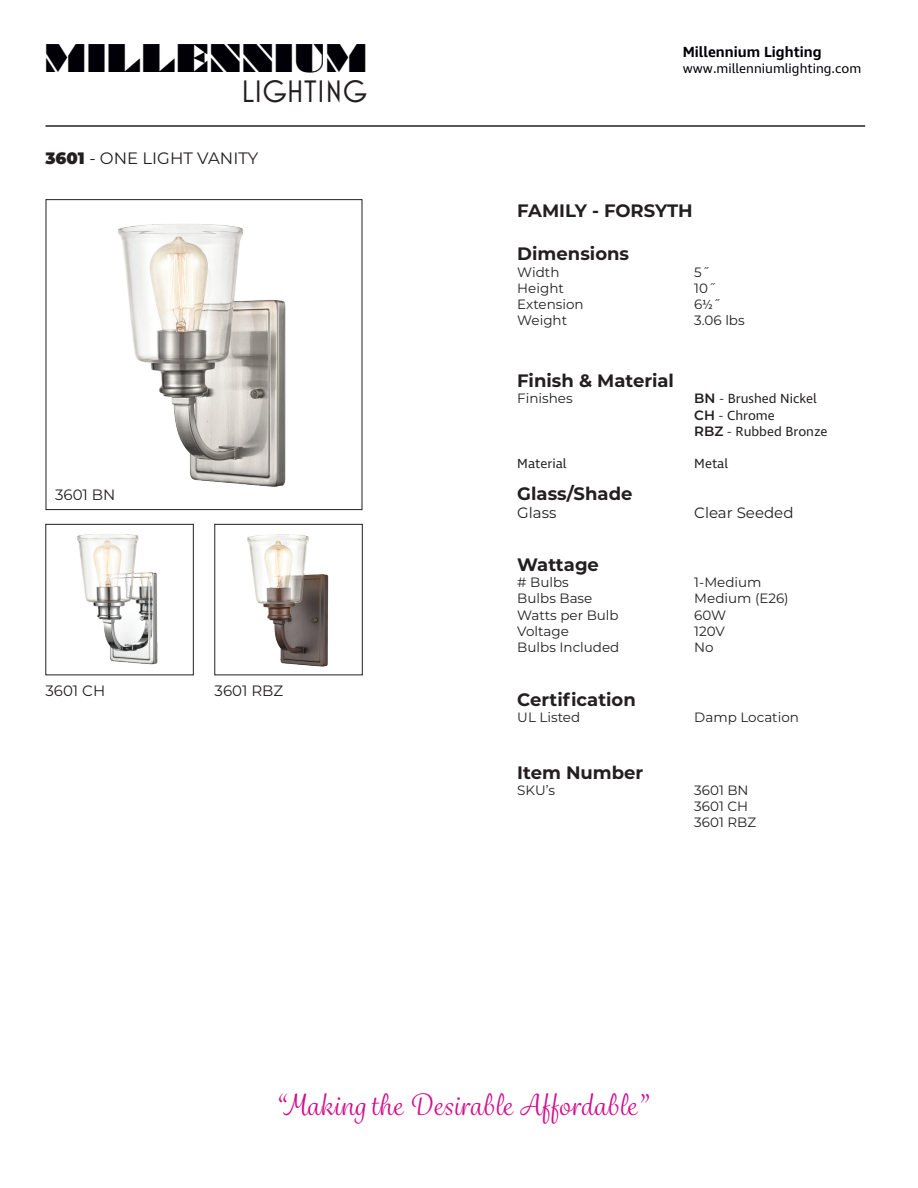
<style>
.page{position:relative;width:918px;height:1188px;background:#fff}
.page>*{position:absolute;margin:0;border:0;box-sizing:border-box;transform-origin:0 0}
.t1{font:36.45px "Braggadocio";color:#000006}
.t2{font:31.5px "Mostra Nuova";color:#231f20}
.t3{font:28.5px "Grafolita Script";letter-spacing:.025em;color:#d10f8c}
.t4{font:700 18px "Montserrat";color:#231f20}
.t5{font:16.5px "Montserrat";color:#231f20}
.t6{font:15px "Montserrat";color:#231f20}
.t7{font:600 15px "Ingra";color:#000006}
.t8{font:13.5px "Montserrat";color:#231f20}
.t9{font:13.5px "Ingra";color:#231f20}
.t10{font:13.5px "Ingra";color:#000006}
.s1{font-weight:900}
.s2{font-family:"Ingra"}
.s3{font-family:"Montserrat";font-weight:600}
.s4{font-family:"Montserrat"}
</style>
<div class="page">
<img style="left:118px;top:224px;width:168px;height:263px">
<div style="left:45px;top:199px;width:317px;height:311px;border:1px solid #231f20"></div>
<hr style="left:45px;top:125px;width:820px;height:2px;background:#231f20">
<img style="left:77px;top:534px;width:81px;height:131px">
<div style="left:46px;top:524px;width:148px;height:151px;border:1px solid #231f20"></div>
<img style="left:247px;top:534px;width:82px;height:133px">
<p class="t1" style="left:44px;top:36px;width:325px">MILLENNIUM</p>
<p class="t2" style="left:241px;top:73px;width:128px">LIGHTING</p>
<p class="t5" style="left:45px;top:147px;width:214px"><span class="s1">3601</span> - ONE LIGHT VANITY</p>
<p class="t6" style="left:55px;top:485px;width:62px">3601 BN</p>
<p class="t6" style="left:45px;top:680px;width:61px">3601 CH</p>
<p class="t6" style="left:215px;top:680px;width:70px">3601 RBZ</p>
<p class="t7" style="left:683px;top:42px;width:140px">Millennium Lighting</p>
<p class="t10" style="left:683px;top:60px;width:180px">www.millenniumlighting.com</p>
<p class="t4" style="left:517px;top:197px;width:177px">FAMILY - FORSYTH</p>
<p class="t4" style="left:517px;top:241px;width:113px">Dimensions</p>
<p class="t8" style="left:517px;top:263px;width:44px">Width</p>
<p class="t8" style="left:694px;top:263px;width:17px">5˝</p>
<p class="t8" style="left:517px;top:279px;width:48px">Height</p>
<p class="t8" style="left:694px;top:279px;width:23px">10˝</p>
<p class="t8" style="left:517px;top:295px;width:68px">Extension</p>
<p class="t8" style="left:694px;top:295px;width:28px">6<span class="s2">½</span>˝</p>
<p class="t8" style="left:517px;top:311px;width:51px">Weight</p>
<p class="t8" style="left:694px;top:311px;width:52px">3.06 lbs</p>
<p class="t4" style="left:517px;top:368px;width:158px">Finish &amp; Material</p>
<p class="t8" style="left:517px;top:389px;width:57px">Finishes</p>
<p class="t9" style="left:694px;top:390px;width:124px"><span class="s3">BN</span> <span class="s4">-</span> Brushed Nickel</p>
<p class="t9" style="left:694px;top:407px;width:82px"><span class="s3">CH</span> <span class="s4">-</span> Chrome</p>
<p class="t9" style="left:694px;top:423px;width:135px"><span class="s3">RBZ</span> <span class="s4">-</span> Rubbed Bronze</p>
<p class="t9" style="left:517px;top:455px;width:51px">Material</p>
<p class="t9" style="left:694px;top:455px;width:35px">Metal</p>
<p class="t4" style="left:517px;top:481px;width:117px">Glass/Shade</p>
<p class="t6" style="left:517px;top:503px;width:41px">Glass</p>
<p class="t6" style="left:694px;top:503px;width:101px">Clear Seeded</p>
<p class="t4" style="left:517px;top:552px;width:83px">Wattage</p>
<p class="t8" style="left:517px;top:573px;width:53px"># Bulbs</p>
<p class="t8" style="left:694px;top:573px;width:69px">1-Medium</p>
<p class="t8" style="left:517px;top:589px;width:77px">Bulbs Base</p>
<p class="t8" style="left:694px;top:589px;width:96px">Medium (E26)</p>
<p class="t8" style="left:517px;top:605px;width:103px">Watts per Bulb</p>
<p class="t8" style="left:694px;top:605px;width:33px">60W</p>
<p class="t8" style="left:517px;top:622px;width:53px">Voltage</p>
<p class="t8" style="left:694px;top:622px;width:32px">120V</p>
<p class="t8" style="left:517px;top:638px;width:104px">Bulbs Included</p>
<p class="t8" style="left:694px;top:638px;width:21px">No</p>
<p class="t4" style="left:517px;top:687px;width:120px">Certification</p>
<p class="t8" style="left:517px;top:708px;width:64px">UL Listed</p>
<p class="t8" style="left:694px;top:708px;width:106px">Damp Location</p>
<p class="t4" style="left:517px;top:759px;width:128px">Item Number</p>
<p class="t8" style="left:517px;top:781px;width:39px">SKU’s</p>
<p class="t8" style="left:694px;top:781px;width:56px">3601 BN</p>
<p class="t8" style="left:694px;top:797px;width:55px">3601 CH</p>
<p class="t8" style="left:694px;top:813px;width:63px">3601 RBZ</p>
<p class="t3" style="left:275px;top:1087px;width:373px">“Making the Desirable Affordable”</p>
</div>
